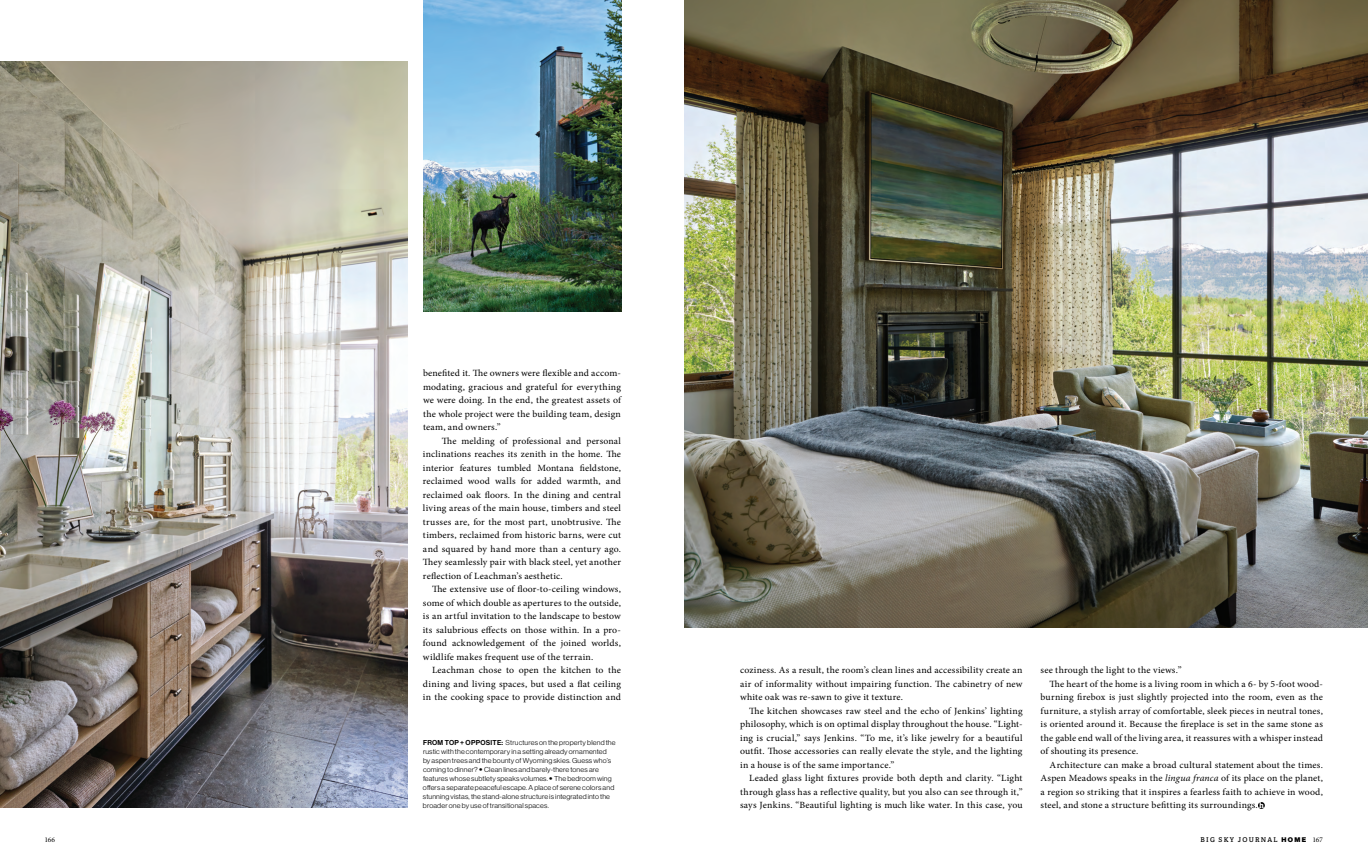
<style>
.page{position:relative;width:1368px;height:864px;background:#fff}
.page>*{position:absolute;margin:0;border:0;box-sizing:border-box;transform-origin:0 0}
.Body{font:9.5px/13.5px "Minion Pro";letter-spacing:.02em;color:#000;text-align:justify}
.t1{font:700 7.7px "Adelle";color:#fff}
.t2{font:7.2px "Minion Pro";color:#000}
.t3{font:7px/9px "N Haas Grotesk DS Pro 45 Lt";letter-spacing:.02em;color:#000;scale:1.06 1}
.t4{font:600 6.6px "Adelle";letter-spacing:.18em;color:#000}
.s1{font-family:"N Haas Grotesk DS Pro 65 Md"}
.s2{font-family:"N Haas Grotesk DS Pro 95 Blk";font-size:8px}
.s3{font-style:italic}
.s4{font-family:"N Haas Grotesk DS Pro 95 Blk";font-weight:400}
.s5{font-family:"Minion Pro";font-weight:400;font-size:7.2px}
</style>
<div class="page">
<img style="left:684px;top:0;width:684px;height:627px">
<img style="left:0;top:61px;width:407px;height:747px">
<img style="left:423px;top:0;width:199px;height:312px">
<div style="left:1258px;top:802px;width:7px;height:7px;background:#000;border-radius:50%"></div>
<p class="Body" style="left:423px;top:366px;width:200px">benefited it. The owners were flexible and accom&shy;modating, gracious and grateful for everything we were doing. In the end, the greatest assets of the whole project were the building team, design team, and owners.”</p>
<p class="Body" style="left:423px;top:434px;width:200px;text-indent:19px">The melding of professional and personal inclinations reaches its zenith in the home. The interior features tumbled Montana fieldstone, reclaimed wood walls for added warmth, and reclaimed oak floors. In the dining and central living areas of the main house, timbers and steel trusses are, for the most part, unobtrusive. The timbers, reclaimed from historic barns, were cut and squared by hand more than a century ago.<br>They seamlessly pair with black steel, yet another reflection of Leachman’s aesthetic.</p>
<p class="Body" style="left:423px;top:582px;width:200px;text-indent:9px">The extensive use of floor-to-ceiling windows, some of which double as apertures to the outside, is an artful invitation to the landscape to bestow its salubrious effects on those within. In a pro&shy;found acknowledgement of the joined worlds, wildlife makes frequent use of the terrain.</p>
<p class="Body" style="left:423px;top:663px;width:200px;text-indent:9px">Leachman chose to open the kitchen to the dining and living spaces, but used a flat ceiling in the cooking space to provide distinction and</p>
<p class="Body" style="left:740px;top:663px;width:284px">coziness. As a result, the room’s clean lines and accessibility create an air of informality without impairing function. The cabinetry of new white oak was re-sawn to give it texture.</p>
<p class="Body" style="left:740px;top:704px;width:284px;text-indent:9px">The kitchen showcases raw steel and the echo of Jenkins’ lighting philosophy, which is on optimal display throughout the house. “Light&shy;ing is crucial,” says Jenkins. “To me, it’s like jewelry for a beautiful outfit. Those accessories can really elevate the style, and the lighting in a house is of the same importance.”</p>
<p class="Body" style="left:740px;top:771px;width:284px;text-indent:9px">Leaded glass light fixtures provide both depth and clarity. “Light through glass has a reflective quality, but you also can see through it,” says Jenkins. “Beautiful lighting is much like water. In this case, you</p>
<p class="t3" style="left:423px;top:738px;width:183px"><span class="s1">FROM TOP + OPPOSITE:</span> Structures on the property blend the rustic with the contemporary in a setting already ornamented by aspen trees and the bounty of Wyoming skies. Guess who’s coming to dinner? <span class="s2">•</span> Clean lines and barely-there tones are features whose subtlety speaks volumes. <span class="s2">•</span> The bedroom wing offers a separate peaceful escape. A place of serene colors and stunning vistas, the stand-alone structure is integrated into the broader one by use of transitional spaces.</p>
<p class="Body" style="left:1041px;top:663px;width:143px">see through the light to the views.”</p>
<p class="Body" style="left:1041px;top:677px;width:284px;text-indent:9px">The heart of the home is a living room in which a 6- by 5-foot wood&shy;burning firebox is just slightly projected into the room, even as the furniture, a stylish array of comfortable, sleek pieces in neutral tones, is oriented around it. Because the fireplace is set in the same stone as the gable end wall of the living area, it reassures with a whisper instead of shouting its presence.</p>
<p class="Body" style="left:1041px;top:758px;width:284px;text-indent:9px">Architecture can make a broad cultural statement about the times.<br>Aspen Meadows speaks in the <span class="s3">lingua franca</span> of its place on the planet, a region so striking that it inspires a fearless faith to achieve in wood, steel, and stone a structure befitting its surroundings.</p>
<p class="t1" style="left:1259px;top:800px;width:6px">h</p>
<p class="t2" style="left:45px;top:835px;width:12px">166</p>
<p class="t4" style="left:1201px;top:836px;width:124px">BIG SKY JOURNAL <span class="s4">HOME</span> <span class="s5">167</span></p>
</div>
